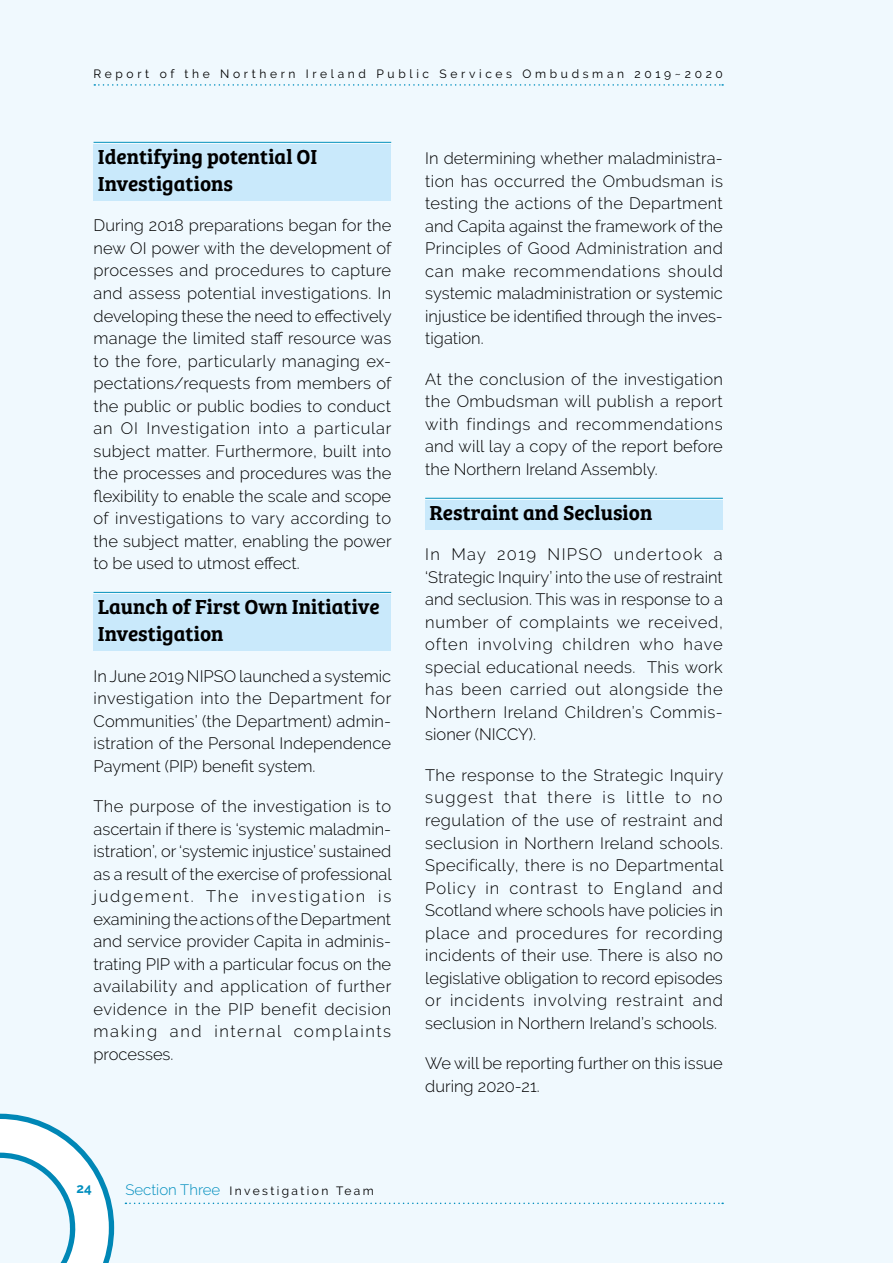
<style>
.page{position:relative;width:893px;height:1263px;background:#f0f9fe}
.page>*{position:absolute;margin:0;border:0;box-sizing:border-box;transform-origin:0 0}
.t1{font:21px/27px "Bree Serif Sb";color:#000}
.t2{font:300 16.5px/22.5px "Raleway";color:#000;text-align:justify}
.t3{font:700 13.5px "Raleway";color:#008ebe}
.t4{font:12px "Raleway";letter-spacing:.305em;color:#000}
.t5{font:12px "Raleway";letter-spacing:.2em;color:#000}
.s1{font-weight:300;font-size:15px;color:#008ebe}
</style>
<div class="page">
<svg style="left:0;top:1114px;width:114px;height:149px"></svg>
<svg style="left:125px;top:1202px;width:598px;height:2px"></svg>
<svg style="left:94px;top:84px;width:629px;height:2px"></svg>
<div style="left:94px;top:145px;width:297px;height:56px;background:#c9e9fb"></div>
<hr style="left:94px;top:142px;width:297px;height:1px;background:#0090bc">
<div style="left:94px;top:595px;width:297px;height:56px;background:#c9e9fb"></div>
<hr style="left:94px;top:592px;width:297px;height:1px;background:#0090bc">
<div style="left:425px;top:500px;width:298px;height:30px;background:#c9e9fb"></div>
<hr style="left:425px;top:498px;width:298px;height:1px;background:#0090bc">
<p class="t4" style="left:94px;top:67px;width:631px">Report of the Northern Ireland Public Services Ombudsman 2019~2020</p>
<p class="t1" style="left:98px;top:142px;width:221px">Identifying potential OI<br>Investigations</p>
<p class="t2" style="left:94px;top:214px;width:300px">During 2018 preparations began for the new OI power with the development of processes and procedures to capture and assess potential investigations. In developing these the need to effectively manage the limited staff resource was to the fore, particularly managing ex&shy;pectations/requests from members of the public or public bodies to conduct an OI Investigation into a particular subject matter. Furthermore, built into the processes and procedures was the flexibility to enable the scale and scope of investigations to vary according to the subject matter, enabling the power to be used to utmost effect.</p>
<p class="t1" style="left:98px;top:592px;width:283px">Launch of First Own Initiative<br>Investigation</p>
<p class="t2" style="left:94px;top:664px;width:299px">In June 2019 NIPSO launched a systemic investigation into the Department for Communities’ (the Department) admin&shy;istration of the Personal Independence Payment (PIP) benefit system.</p>
<p class="t2" style="left:94px;top:795px;width:300px">The purpose of the investigation is to ascertain if there is ‘systemic maladmin&shy;istration’, or ‘systemic injustice’ sustained as a result of the exercise of professional judgement. The investigation is examining the actions of the Department and service provider Capita in adminis&shy;trating PIP with a particular focus on the availability and application of further evidence in the PIP benefit decision making and internal complaints processes.</p>
<p class="t2" style="left:425px;top:147px;width:299px">In determining whether maladministra&shy;tion has occurred the Ombudsman is testing the actions of the Department and Capita against the framework of the Principles of Good Administration and can make recommendations should systemic maladministration or systemic injustice be identified through the inves&shy;tigation.</p>
<p class="t2" style="left:425px;top:368px;width:299px">At the conclusion of the investigation the Ombudsman will publish a report with findings and recommendations and will lay a copy of the report before the Northern Ireland Assembly.</p>
<p class="t1" style="left:429px;top:498px;width:224px">Restraint and Seclusion</p>
<p class="t2" style="left:425px;top:543px;width:299px">In May 2019 NIPSO undertook a ‘Strategic Inquiry’ into the use of restraint and seclusion. This was in response to a number of complaints we received, often involving children who have special educational needs. This work has been carried out alongside the Northern Ireland Children’s Commis&shy;sioner (NICCY).</p>
<p class="t2" style="left:425px;top:764px;width:300px">The response to the Strategic Inquiry suggest that there is little to no regulation of the use of restraint and seclusion in Northern Ireland schools.<br>Specifically, there is no Departmental Policy in contrast to England and Scotland where schools have policies in place and procedures for recording incidents of their use. There is also no legislative obligation to record episodes or incidents involving restraint and seclusion in Northern Ireland’s schools.</p>
<p class="t2" style="left:425px;top:1052px;width:299px">We will be reporting further on this issue during 2020-21.</p>
<p class="t3" style="left:77px;top:1181px;width:17px">24</p>
<p class="t5" style="left:125px;top:1184px;width:250px"><span class="s1">Section Three</span> Investigation Team</p>
</div>
